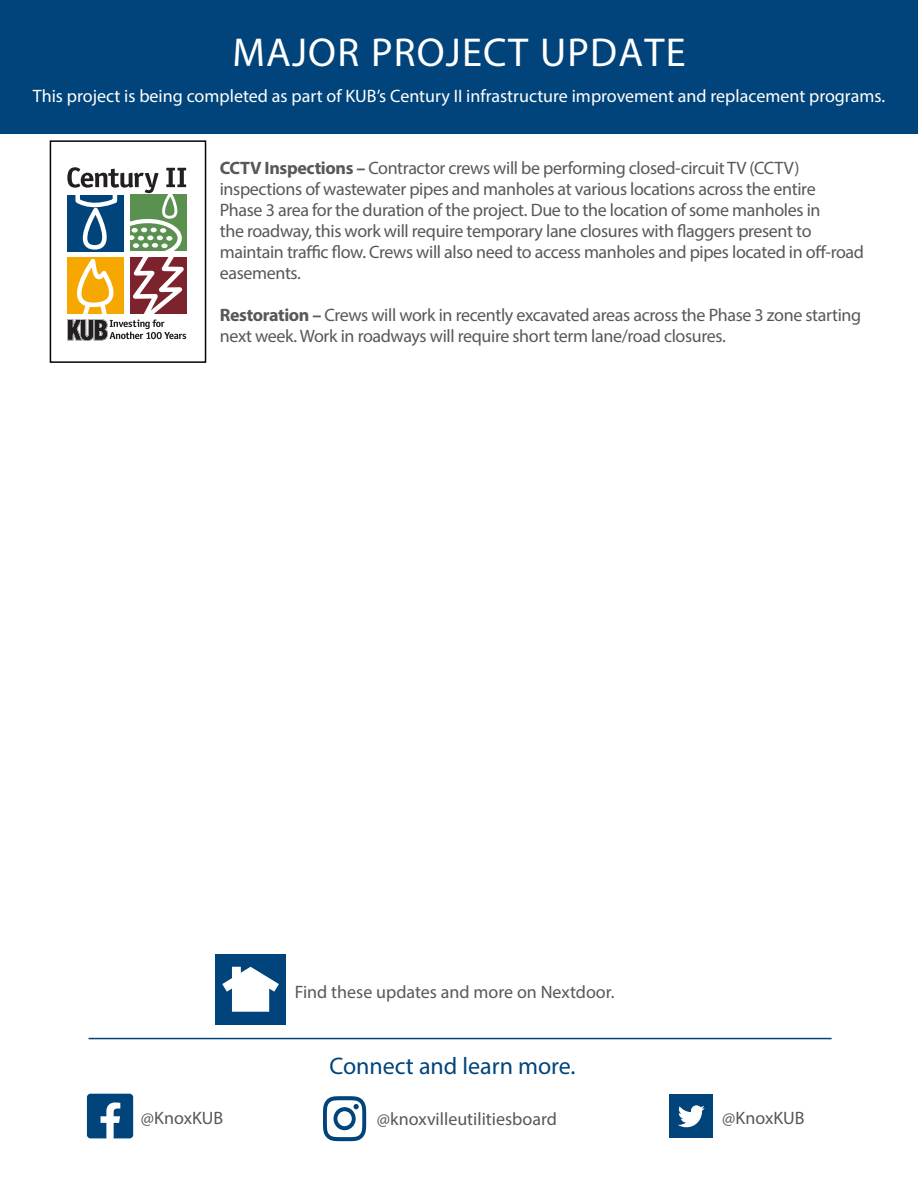
<style>
.page{position:relative;width:918px;height:1188px;background:#fff}
.page>*{position:absolute;margin:0;border:0;box-sizing:border-box;transform-origin:0 0}
.t1{font:40.5px "Myriad Pro";letter-spacing:.03em;color:#fff}
.t2{font:24px "Myriad Pro";color:#00447b}
.t3{font:18px/21px "Myriad Pro";letter-spacing:-.02em;color:#57585a}
.t4{font:18px "Myriad Pro";color:#fff}
.t5{font:18px "Myriad Pro";color:#57585a}
.s1{font-weight:700}
</style>
<div class="page">
<div style="left:0;top:0;width:918px;height:134px;background:#00447b"></div>
<svg style="left:67px;top:167px;width:120px;height:174px"></svg>
<div style="left:50px;top:140px;width:156px;height:223px;border:2px solid #040503"></div>
<div style="left:87px;top:1094px;width:46px;height:44px;background:#00447b;border-radius:4px"></div>
<svg style="left:101px;top:1102px;width:19px;height:37px"></svg>
<svg style="left:323px;top:1096px;width:43px;height:45px"></svg>
<div style="left:670px;top:1095px;width:43px;height:43px;background:#00447b"></div>
<svg style="left:678px;top:1105px;width:27px;height:22px"></svg>
<hr style="left:89px;top:1038px;width:743px;height:1px;background:#00447b">
<div style="left:215px;top:954px;width:71px;height:71px;background:#00447b"></div>
<svg style="left:222px;top:967px;width:57px;height:45px"></svg>
<p class="t1" style="left:232px;top:27px;width:455px">MAJOR PROJECT UPDATE</p>
<p class="t4" style="left:33px;top:85px;width:854px">This project is being completed as part of KUB’s Century II infrastructure improvement and replacement programs.</p>
<p class="t3" style="left:220px;top:158px;width:646px"><span class="s1">CCTV Inspections –</span> Contractor crews will be performing closed-circuit TV (CCTV) inspections of wastewater pipes and manholes at various locations across the entire<br>Phase 3 area for the duration of the project. Due to the location of some manholes in<br>the roadway, this work will require temporary lane closures with flaggers present to maintain traffic flow. Crews will also need to access manholes and pipes located in off-road easements.</p>
<p class="t3" style="left:220px;top:305px;width:643px"><span class="s1">Restoration –</span> Crews will work in recently excavated areas across the Phase 3 zone starting next week. Work in roadways will require short term lane/road closures.</p>
<p class="t5" style="left:295px;top:981px;width:321px">Find these updates and more on Nextdoor.</p>
<p class="t2" style="left:329px;top:1051px;width:248px">Connect and learn more.</p>
<p class="t5" style="left:141px;top:1106px;width:84px">@KnoxKUB</p>
<p class="t5" style="left:377px;top:1108px;width:182px">@knoxvilleutilitiesboard</p>
<p class="t5" style="left:722px;top:1107px;width:84px">@KnoxKUB</p>
</div>
